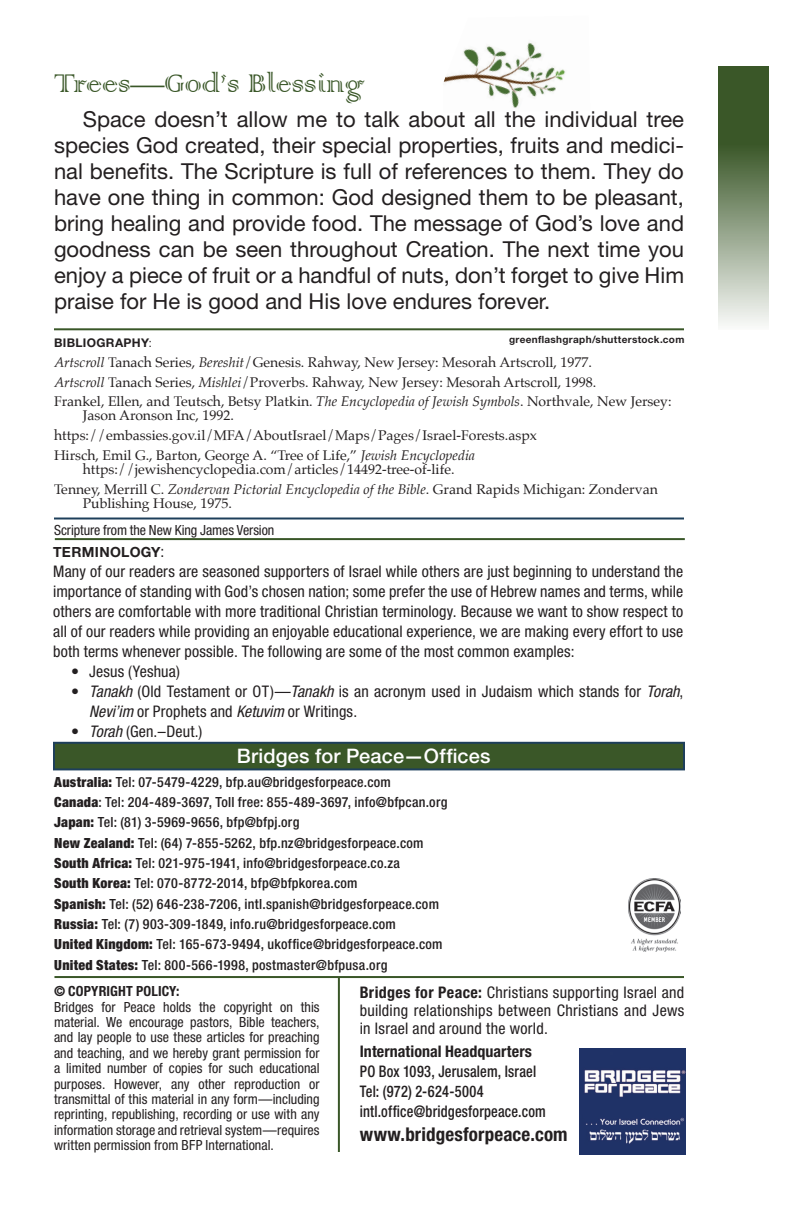
<style>
.page{position:relative;width:792px;height:1224px;background:#fff}
.page>*{position:absolute;margin:0;border:0;box-sizing:border-box;transform-origin:0 0}
.t1{font:34px "Colonna";color:#3a5728}
.t2{font:22px/26px "Helvetica Neue LT Std";color:#231f20;text-align:justify}
.t3{font:500 20px "Helvetica Neue LT Std";letter-spacing:.01em;color:#fff}
.t4{font:700 condensed 19px "Helvetica Neue LT Std";letter-spacing:.01em;color:#231f20}
.t5{font:condensed 16px/20px "Helvetica Neue LT Std";letter-spacing:.01em;color:#231f20;text-align:justify}
.t6{font:500 condensed 16px/20px "Helvetica Neue LT Std";letter-spacing:.015em;color:#231f20;scale:.9 1}
.t7{font:700 condensed 16px "Helvetica Neue LT Std";letter-spacing:.005em;color:#231f20}
.t8{font:14px/19.8px "Palatino";color:#231f20}
.t9{font:500 condensed 14px/20.4px "Helvetica Neue LT Std";letter-spacing:.02em;color:#231f20}
.t10{font:condensed 14px/15.4px "Helvetica Neue LT Std";color:#231f20;text-align:justify}
.t11{font:700 condensed 14px "Helvetica Neue LT Std";letter-spacing:.01em;color:#231f20}
.t12{font:700 14px "Helvetica Neue LT Std";letter-spacing:.025em;color:#231f20}
.t13{font:700 12px "Helvetica Neue LT Std";letter-spacing:.03em;color:#231f20}
.t14{font:700 10px "Helvetica Neue LT Std";letter-spacing:.03em;color:#231f20}
.s1{font-weight:400;font-stretch:condensed}
.s2{font-style:italic}
.s3{font-weight:400;font-stretch:condensed;font-size:16px}
.s4{font-weight:900}
.s5{font-weight:700}
</style>
<div class="page">
<img style="left:443px;top:42px;width:123px;height:66px">
<hr style="left:54px;top:976px;width:630px;height:2px;background:#3a5728">
<hr style="left:338px;top:978px;width:2px;height:174px;background:#3a5728">
<img style="left:579px;top:1049px;width:106px;height:105px">
<div style="left:53px;top:742px;width:632px;height:28px;background:#3a5728;border:2px solid #1e3f5b"></div>
<hr style="left:55px;top:538px;width:630px;height:2px;background:#3a5728">
<img style="left:628px;top:878px;width:53px;height:73px">
<hr style="left:54px;top:518px;width:630px;height:2px;background:#1e3f5b">
<hr style="left:54px;top:328px;width:630px;height:2px;background:#3a5728">
<svg style="left:718px;top:66px;width:51px;height:259px;background:#7b8e6f"></svg>
<h1 class="t1" style="left:54px;top:61px;width:312px">Trees—God’s Blessing</h1>
<p class="t2" style="left:54px;top:106px;width:632px;text-indent:29px">Space doesn’t allow me to talk about all the individual tree species God created, their special properties, fruits and medici&shy;nal benefits. The Scripture is full of references to them. They do have one thing in common: God designed them to be pleasant, bring healing and provide food. The message of God’s love and goodness can be seen throughout Creation. The next time you enjoy a piece of fruit or a handful of nuts, don’t forget to give Him praise for He is good and His love endures forever.</p>
<p class="t14" style="left:509px;top:333px;width:177px">greenflashgraph/shutterstock.com</p>
<p class="t13" style="left:54px;top:335px;width:99px">BIBLIOGRAPHY<span class="s1">:</span></p>
<p class="t8" style="left:54px;top:352px;width:619px"><span class="s2">Artscroll</span> Tanach Series, <span class="s2">Bereshit</span>/Genesis. Rahway, New Jersey: Mesorah Artscroll, 1977.<br><span class="s2">Artscroll</span> Tanach Series, <span class="s2">Mishlei</span>/Proverbs. Rahway, New Jersey: Mesorah Artscroll, 1998.<br>Frankel, Ellen, and Teutsch, Betsy Platkin. <span class="s2">The Encyclopedia of Jewish Symbols</span>. Northvale, New Jersey:</p>
<p class="t8" style="left:54px;top:406px;width:484px;text-indent:29px">Jason Aronson Inc, 1992. https://embassies.gov.il/MFA/AboutIsrael/Maps/Pages/Israel-Forests.aspx<br>Hirsch, Emil G., Barton, George A. “Tree of Life,” <span class="s2">Jewish Encyclopedia</span></p>
<p class="t8" style="left:54px;top:459px;width:605px;text-indent:29px">https://jewishencyclopedia.com/articles/14492-tree-of-life.<br>Tenney, Merrill C. <span class="s2">Zondervan Pictorial Encyclopedia of the Bible</span>. Grand Rapids Michigan: Zondervan</p>
<p class="t8" style="left:83px;top:493px;width:151px">Publishing House, 1975.</p>
<p class="t10" style="left:54px;top:522px;width:222px">Scripture from the New King James Version</p>
<p class="t12" style="left:53px;top:543px;width:113px">TERMINOLOGY<span class="s3">:</span></p>
<p class="t5" style="left:53px;top:561px;width:632px">Many of our readers are seasoned supporters of Israel while others are just beginning to understand the importance of standing with God’s chosen nation; some prefer the use of Hebrew names and terms, while others are comfortable with more traditional Christian terminology. Because we want to show respect to all of our readers while providing an enjoyable educational experience, we are making every effort to use both terms whenever possible. The following are some of the most common examples:</p>
<p class="t5" style="left:71px;top:661px;width:110px">• Jesus (Yeshua)</p>
<p class="t5" style="left:89px;top:681px;width:595px;text-indent:-18px">• <span class="s2">Tanakh</span> (Old Testament or OT)—<span class="s2">Tanakh</span> is an acronym used in Judaism which stands for <span class="s2">Torah</span>,<br><span class="s2">Nevi’im</span> or Prophets and <span class="s2">Ketuvim</span> or Writings.</p>
<p class="t5" style="left:71px;top:721px;width:133px">• <span class="s2">Torah</span> (Gen.–Deut.)</p>
<p class="t3" style="left:237px;top:744px;width:255px">Bridges for Peace—Offices</p>
<p class="t9" style="left:54px;top:771px;width:395px"><span class="s4">Australia:</span> Tel: 07-5479-4229, bfp.au@bridgesforpeace.com<br><span class="s4">Canada</span>: Tel: 204-489-3697, Toll free: 855-489-3697, info@bfpcan.org <span class="s4">Japan:</span> Tel: (81) 3-5969-9656, bfp@bfpj.org<br><span class="s4">New Zealand:</span> Tel: (64) 7-855-5262, bfp.nz@bridgesforpeace.com <span class="s4">South Africa:</span> Tel: 021-975-1941, info@bridgesforpeace.co.za<br><span class="s4">South Korea:</span> Tel: 070-8772-2014, bfp@bfpkorea.com<br><span class="s4">Spanish:</span> Tel: (52) 646-238-7206, intl.spanish@bridgesforpeace.com <span class="s4">Russia:</span> Tel: (7) 903-309-1849, info.ru@bridgesforpeace.com<br><span class="s4">United Kingdom:</span> Tel: 165-673-9494, ukoffice@bridgesforpeace.com <span class="s4">United States:</span> Tel: 800-566-1998, postmaster@bfpusa.org</p>
<p class="t11" style="left:54px;top:983px;width:127px">© COPYRIGHT POLICY:</p>
<p class="t10" style="left:54px;top:999px;width:267px">Bridges for Peace holds the copyright on this material. We encourage pastors, Bible teachers, and lay people to use these articles for preaching and teaching, and we hereby grant permission for a limited number of copies for such educational purposes. However, any other reproduction or transmittal of this material in any form—including reprinting, republishing, recording or use with any information storage and retrieval system—requires written permission from BFP International.</p>
<p class="t5" style="left:360px;top:983px;width:326px;line-height:18px"><span class="s5">Bridges for Peace:</span> Christians supporting Israel and building relationships between Christians and Jews in Israel and around the world.</p>
<p class="t7" style="left:360px;top:1042px;width:174px">International Headquarters</p>
<p class="t6" style="left:360px;top:1061px;width:208px">PO Box 1093, Jerusalem, Israel<br>Tel: (972) 2-624-5004 intl.office@bridgesforpeace.com</p>
<p class="t4" style="left:360px;top:1123px;width:209px">www.bridgesforpeace.com</p>
</div>
